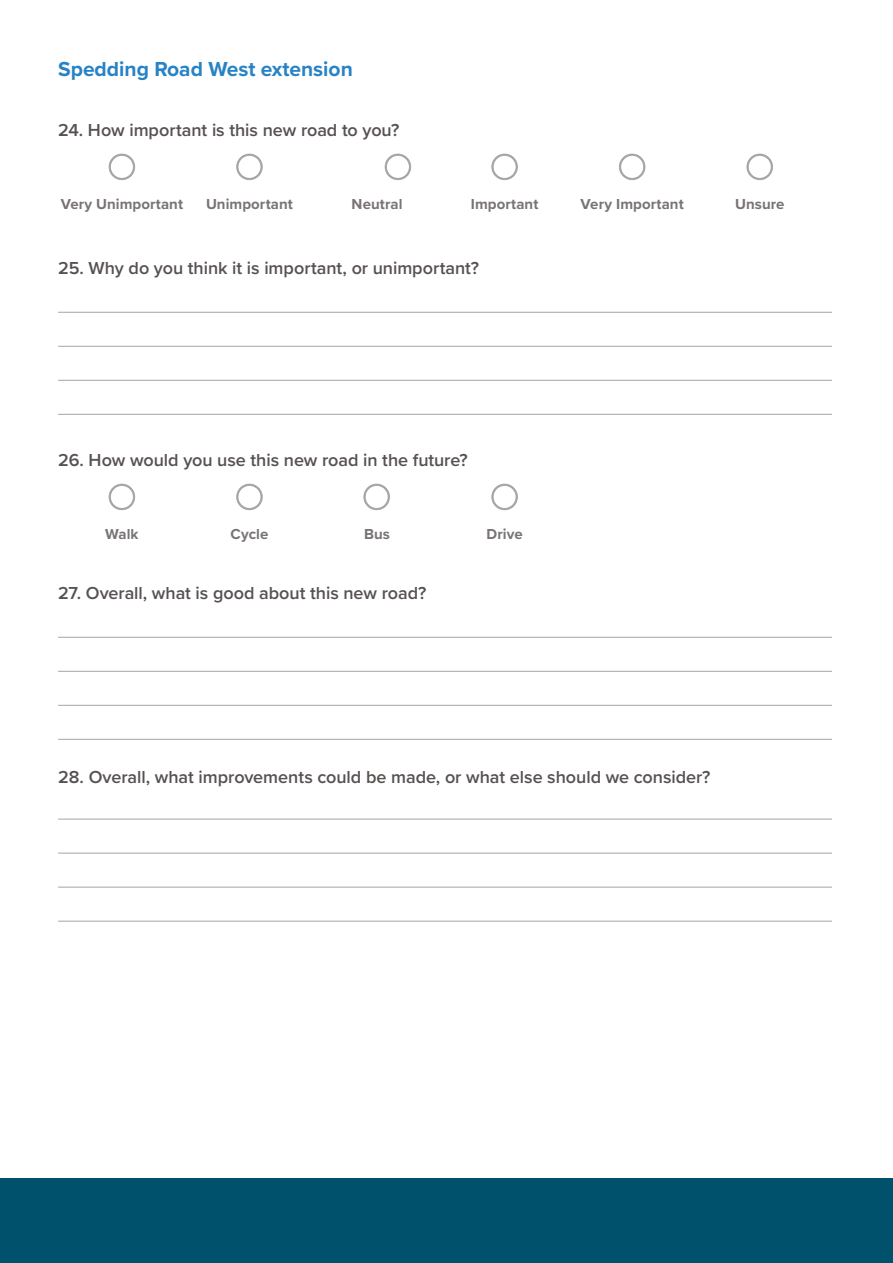
<style>
.page{position:relative;width:893px;height:1263px;background:#fff}
.page>*{position:absolute;margin:0;border:0;box-sizing:border-box;transform-origin:0 0}
.t1{font:700 21px "Proxima Nova";color:#2783c5}
.t2{font:600 18px "Proxima Nova";letter-spacing:-.005em;color:#575251}
.t3{font:700 15px "Proxima Nova";letter-spacing:.005em;color:#797474}
</style>
<div class="page">
<div style="left:0;top:1178px;width:893px;height:85px;background:#00516c"></div>
<svg style="left:108px;top:153px;width:27px;height:27px"></svg>
<svg style="left:236px;top:153px;width:27px;height:27px"></svg>
<svg style="left:491px;top:153px;width:27px;height:27px"></svg>
<svg style="left:619px;top:153px;width:27px;height:27px"></svg>
<svg style="left:746px;top:153px;width:27px;height:27px"></svg>
<hr style="left:58px;top:312px;width:774px;height:1px;background:#a7a4a5">
<hr style="left:58px;top:346px;width:774px;height:1px;background:#a7a4a5">
<hr style="left:58px;top:380px;width:774px;height:1px;background:#a7a4a5">
<hr style="left:58px;top:414px;width:774px;height:1px;background:#a7a4a5">
<svg style="left:108px;top:483px;width:27px;height:27px"></svg>
<svg style="left:236px;top:483px;width:27px;height:27px"></svg>
<svg style="left:491px;top:483px;width:27px;height:27px"></svg>
<hr style="left:58px;top:637px;width:774px;height:1px;background:#a7a4a5">
<hr style="left:58px;top:671px;width:774px;height:1px;background:#a7a4a5">
<hr style="left:58px;top:705px;width:774px;height:1px;background:#a7a4a5">
<hr style="left:58px;top:739px;width:774px;height:1px;background:#a7a4a5">
<hr style="left:58px;top:819px;width:774px;height:1px;background:#a7a4a5">
<hr style="left:58px;top:853px;width:774px;height:1px;background:#a7a4a5">
<hr style="left:58px;top:887px;width:774px;height:1px;background:#a7a4a5">
<hr style="left:58px;top:921px;width:774px;height:1px;background:#a7a4a5">
<svg style="left:384px;top:153px;width:27px;height:27px"></svg>
<svg style="left:363px;top:483px;width:27px;height:27px"></svg>
<p class="t1" style="left:58px;top:53px;width:296px">Spedding Road West extension</p>
<p class="t2" style="left:58px;top:117px;width:343px">24. How important is this new road to you?</p>
<p class="t3" style="left:61px;top:193px;width:124px">Very Unimportant</p>
<p class="t3" style="left:206px;top:193px;width:88px">Unimportant</p>
<p class="t3" style="left:352px;top:193px;width:52px">Neutral</p>
<p class="t3" style="left:471px;top:193px;width:69px">Important</p>
<p class="t3" style="left:581px;top:193px;width:105px">Very Important</p>
<p class="t3" style="left:735px;top:193px;width:51px">Unsure</p>
<p class="t2" style="left:58px;top:255px;width:422px">25. Why do you think it is important, or unimportant?</p>
<p class="t2" style="left:58px;top:447px;width:411px">26. How would you use this new road in the future?</p>
<p class="t3" style="left:105px;top:523px;width:35px">Walk</p>
<p class="t3" style="left:231px;top:523px;width:39px">Cycle</p>
<p class="t3" style="left:364px;top:523px;width:28px">Bus</p>
<p class="t3" style="left:486px;top:523px;width:38px">Drive</p>
<p class="t2" style="left:58px;top:579px;width:370px">27. Overall, what is good about this new road?</p>
<p class="t2" style="left:58px;top:763px;width:654px">28. Overall, what improvements could be made, or what else should we consider?</p>
</div>
